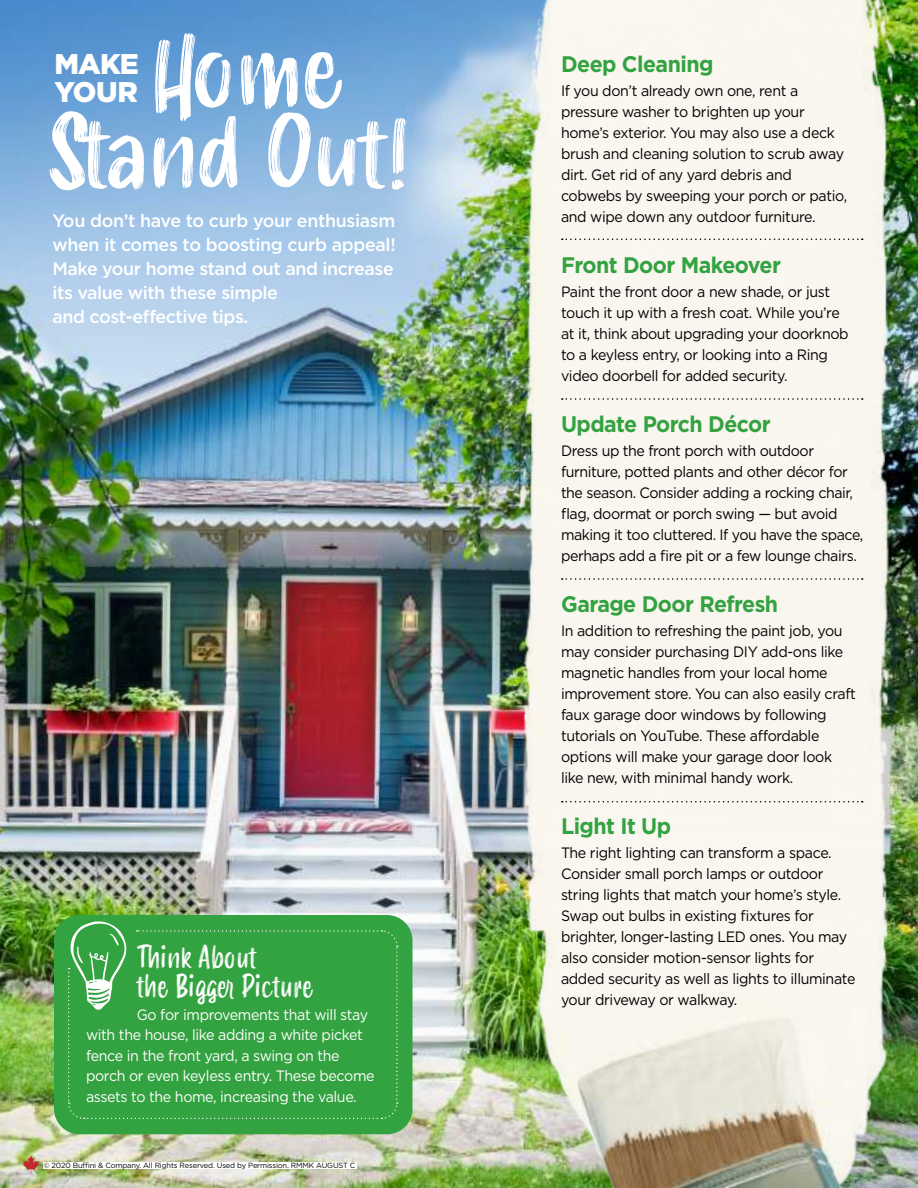
<style>
.page{position:relative;width:918px;height:1188px;background:#fff}
.page>*{position:absolute;margin:0;border:0;box-sizing:border-box;transform-origin:0 0}
.t1{font:103.35px "Smoothy";color:#fff;scale:1.07 1}
.t2{font:99.3px "Smoothy";letter-spacing:-.03em;color:#fff;scale:1.11 1}
.t3{font:30.6px/29.2px "Smoothy";letter-spacing:-.01em;color:#fff;scale:.95 1}
.t4{font:900 28.5px/28.7px "Gotham";letter-spacing:-.03em;color:#fff}
.t5{font:700 22.5px "Gotham";letter-spacing:-.025em;color:#33a240;scale:.95 1}
.t6{font:500 18px/24px "Gotham";letter-spacing:-.025em;color:#fff}
.t7{font:15px/21px "Gotham";letter-spacing:-.025em;color:#000;scale:.95 1}
.t8{font:15px/20.4px "Gotham";letter-spacing:-.025em;color:#fff;scale:.95 1}
.t9{font:7.5px "Gotham";letter-spacing:-.02em;color:#000}
</style>
<div class="page">
<img style="left:0;top:0;width:453px;height:1188px">
<img style="left:453px;top:0;width:465px;height:1188px">
<div style="left:54px;top:915px;width:358px;height:219px;background:#33a240;border-radius:26px"></div>
<svg style="left:68px;top:921px;width:330px;height:198px"></svg>
<svg style="left:562px;top:238px;width:301px;height:2px"></svg>
<svg style="left:562px;top:398px;width:301px;height:2px"></svg>
<svg style="left:562px;top:578px;width:301px;height:2px"></svg>
<svg style="left:562px;top:801px;width:301px;height:1px"></svg>
<div style="left:43px;top:1162px;width:314px;height:6px;background:#fff"></div>
<svg style="left:23px;top:1156px;width:16px;height:18px"></svg>
<h1 class="t1" style="left:150px;top:-6px;width:184px">Home</h1>
<h3 class="t4" style="left:54px;top:49px;width:86px">MAKE<br>YOUR</h3>
<h2 class="t2" style="left:45px;top:79px;width:329px">Stand Out!</h2>
<p class="t6" style="left:52px;top:209px;width:345px">You don’t have to curb your enthusiasm when it comes to boosting curb appeal!<br>Make your home stand out and increase its value with these simple<br>and cost-effective tips.</p>
<h3 class="t3" style="left:137px;top:943px;width:188px">Think About<br>the Bigger Picture</h3>
<p class="t8" style="left:86px;top:1004px;width:305px;text-indent:51px">Go for improvements that will stay with the house, like adding a white picket fence in the front yard, a swing on the porch or even keyless entry. These become assets to the home, increasing the value.</p>
<p class="t9" style="left:43px;top:1160px;width:314px">© 2020 Buffini &amp; Company. All Rights Reserved. Used by Permission. RMMK AUGUST C</p>
<h3 class="t5" style="left:561px;top:49px;width:162px">Deep Cleaning</h3>
<p class="t7" style="left:561px;top:80px;width:303px">If you don’t already own one, rent a pressure washer to brighten up your home’s exterior. You may also use a deck brush and cleaning solution to scrub away dirt. Get rid of any yard debris and cobwebs by sweeping your porch or patio, and wipe down any outdoor furniture.</p>
<h3 class="t5" style="left:561px;top:250px;width:233px">Front Door Makeover</h3>
<p class="t7" style="left:561px;top:281px;width:304px">Paint the front door a new shade, or just touch it up with a fresh coat. While you’re at it, think about upgrading your doorknob to a keyless entry, or looking into a Ring video doorbell for added security.</p>
<h3 class="t5" style="left:561px;top:409px;width:222px">Update Porch Décor</h3>
<p class="t7" style="left:561px;top:440px;width:320px">Dress up the front porch with outdoor furniture, potted plants and other décor for the season. Consider adding a rocking chair, flag, doormat or porch swing — but avoid making it too cluttered. If you have the space, perhaps add a fire pit or a few lounge chairs.</p>
<h3 class="t5" style="left:561px;top:589px;width:230px">Garage Door Refresh</h3>
<p class="t7" style="left:561px;top:620px;width:312px">In addition to refreshing the paint job, you may consider purchasing DIY add-ons like magnetic handles from your local home improvement store. You can also easily craft faux garage door windows by following tutorials on YouTube. These affordable options will make your garage door look like new, with minimal handy work.</p>
<h3 class="t5" style="left:561px;top:811px;width:117px">Light It Up</h3>
<p class="t7" style="left:561px;top:842px;width:311px">The right lighting can transform a space.<br>Consider small porch lamps or outdoor string lights that match your home’s style.<br>Swap out bulbs in existing fixtures for brighter, longer-lasting LED ones. You may also consider motion-sensor lights for added security as well as lights to illuminate your driveway or walkway.</p>
</div>
